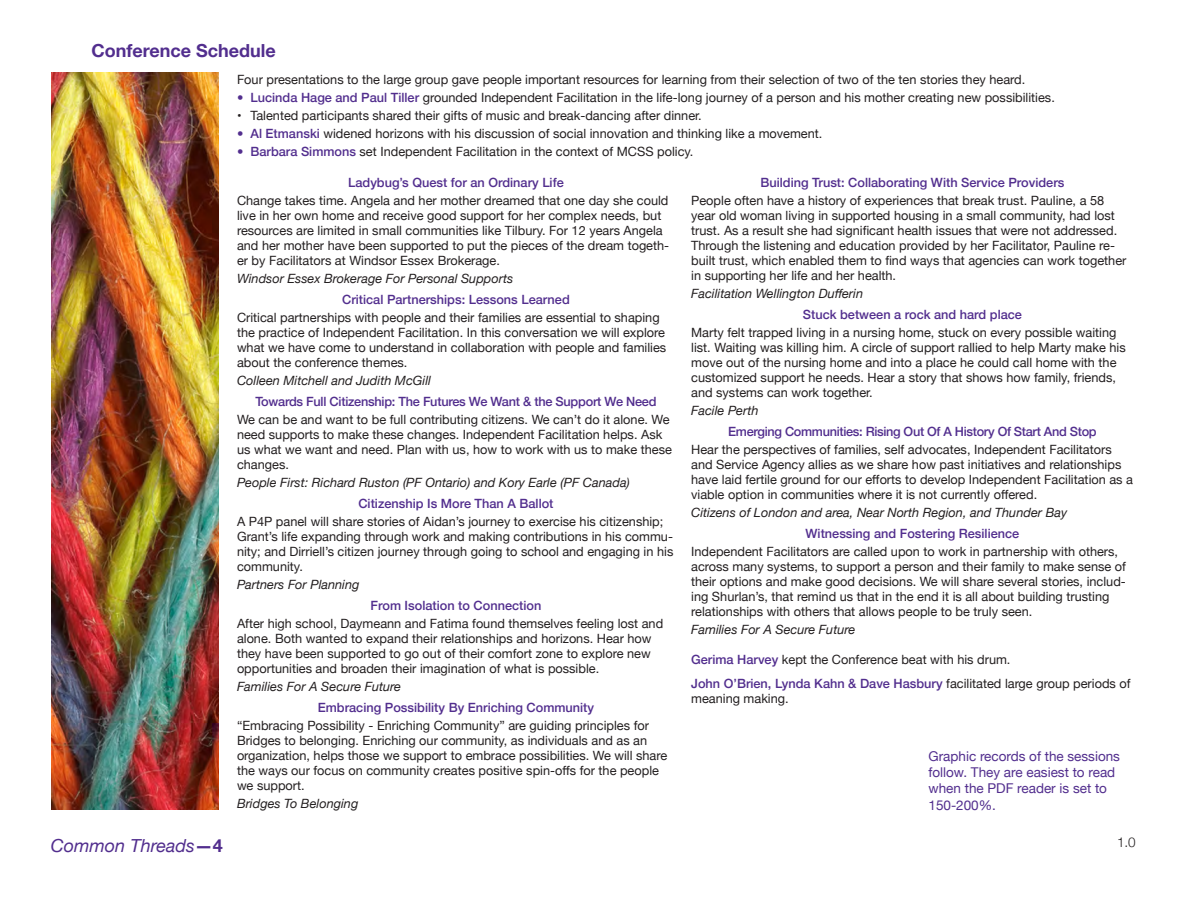
<style>
.page{position:relative;width:1188px;height:918px;background:#fff}
.page>*{position:absolute;margin:0;border:0;box-sizing:border-box;transform-origin:0 0}
.Head{font:700 18px "Helvetica Neue";color:#522e8e}
.Sessions_body{font:italic 18px "Helvetica Neue";color:#522e8e}
.First{font:13.5px/16.2px "Helvetica Neue";color:#522e8e}
.t1{font:300 13.5px "Helvetica Neue";color:#231f20}
.Sessions_body-2{font:12.75px/15px "Helvetica Neue";color:#231f20}
.Sessions_presenter{font:italic 12.75px "Helvetica Neue";color:#231f20}
.Sessions_title{font:500 12.75px "Helvetica Neue";color:#522e8e}
.Sessions_title-2{font:500 12.75px "Helvetica Neue";letter-spacing:-.02em;color:#522e8e}
.Sessions_title-3{font:500 12.75px "Helvetica Neue";letter-spacing:-.025em;color:#522e8e}
.s1{font-weight:500;color:#522e8e}
.s2{font-weight:700;font-style:normal}
</style>
<div class="page">
<img style="left:51px;top:72px;width:168px;height:738px">
<p class="Head" style="left:91px;top:37px;width:186px">Conference Schedule</p>
<p class="Sessions_body-2" style="left:237px;top:73px;width:790px">Four presentations to the large group gave people important resources for learning from their selection of two of the ten stories they heard.</p>
<p class="Sessions_body-2" style="left:237px;top:91px;width:819px"><span class="s1">• Lucinda Hage and Paul Tiller</span> grounded Independent Facilitation in the life-long journey of a person and his mother creating new possibilities.</p>
<p class="Sessions_body-2" style="left:237px;top:109px;width:466px">• Talented participants shared their gifts of music and break-dancing after dinner.</p>
<p class="Sessions_body-2" style="left:237px;top:127px;width:587px"><span class="s1">• Al Etmanski</span> widened horizons with his discussion of social innovation and thinking like a movement.</p>
<p class="Sessions_body-2" style="left:237px;top:145px;width:458px"><span class="s1">• Barbara Simmons</span> set Independent Facilitation in the context of MCSS policy.</p>
<p class="Sessions_body" style="left:51px;top:832px;width:173px">Common Threads<span class="s2">—4</span></p>
<p class="Sessions_title" style="left:348px;top:173px;width:217px">Ladybug’s Quest for an Ordinary Life</p>
<p class="Sessions_body-2" style="left:237px;top:194px;width:434px">Change takes time. Angela and her mother dreamed that one day she could live in her own home and receive good support for her complex needs, but resources are limited in small communities like Tilbury. For 12 years Angela and her mother have been supported to put the pieces of the dream togeth&shy;er by Facilitators at Windsor Essex Brokerage.</p>
<p class="Sessions_presenter" style="left:237px;top:270px;width:278px">Windsor Essex Brokerage For Personal Supports</p>
<p class="Sessions_title" style="left:342px;top:290px;width:229px">Critical Partnerships: Lessons Learned</p>
<p class="Sessions_body-2" style="left:237px;top:311px;width:431px">Critical partnerships with people and their families are essential to shaping the practice of Independent Facilitation. In this conversation we will explore what we have come to understand in collaboration with people and families about the conference themes.</p>
<p class="Sessions_presenter" style="left:237px;top:372px;width:196px">Colleen Mitchell and Judith McGill</p>
<p class="Sessions_title-2" style="left:255px;top:392px;width:403px">Towards Full Citizenship: The Futures We Want &amp; the Support We Need</p>
<p class="Sessions_body-2" style="left:237px;top:413px;width:436px">We can be and want to be full contributing citizens. We can’t do it alone. We need supports to make these changes. Independent Facilitation helps. Ask us what we want and need. Plan with us, how to work with us to make these changes.</p>
<p class="Sessions_presenter" style="left:237px;top:474px;width:394px">People First: Richard Ruston (PF Ontario) and Kory Earle (PF Canada)</p>
<p class="Sessions_title" style="left:358px;top:493px;width:197px">Citizenship Is More Than A Ballot</p>
<p class="Sessions_body-2" style="left:237px;top:515px;width:438px">A P4P panel will share stories of Aidan’s journey to exercise his citizenship; Grant’s life expanding through work and making contributions in his commu&shy;nity; and Dirriell’s citizen journey through going to school and engaging in his community.</p>
<p class="Sessions_presenter" style="left:237px;top:576px;width:124px">Partners For Planning</p>
<p class="Sessions_title" style="left:371px;top:595px;width:172px">From Isolation to Connection</p>
<p class="Sessions_body-2" style="left:237px;top:617px;width:428px">After high school, Daymeann and Fatima found themselves feeling lost and alone. Both wanted to expand their relationships and horizons. Hear how they have been supported to go out of their comfort zone to explore new opportunities and broaden their imagination of what is possible.</p>
<p class="Sessions_presenter" style="left:237px;top:678px;width:166px">Families For A Secure Future</p>
<p class="Sessions_title" style="left:318px;top:697px;width:278px">Embracing Possibility By Enriching Community</p>
<p class="Sessions_body-2" style="left:237px;top:719px;width:432px">“Embracing Possibility - Enriching Community” are guiding principles for Bridges to belonging. Enriching our community, as individuals and as an organization, helps those we support to embrace possibilities. We will share the ways our focus on community creates positive spin-offs for the people we support.</p>
<p class="Sessions_presenter" style="left:237px;top:795px;width:123px">Bridges To Belonging</p>
<p class="Sessions_title" style="left:760px;top:172px;width:306px">Building Trust: Collaborating With Service Providers</p>
<p class="Sessions_body-2" style="left:691px;top:193px;width:437px">People often have a history of experiences that break trust. Pauline, a 58 year old woman living in supported housing in a small community, had lost trust. As a result she had significant health issues that were not addressed.<br>Through the listening and education provided by her Facilitator, Pauline re&shy;built trust, which enabled them to find ways that agencies can work together in supporting her life and her health.</p>
<p class="Sessions_presenter" style="left:691px;top:284px;width:173px">Facilitation Wellington Dufferin</p>
<p class="Sessions_title" style="left:803px;top:304px;width:221px">Stuck between a rock and hard place</p>
<p class="Sessions_body-2" style="left:691px;top:325px;width:436px">Marty felt trapped living in a nursing home, stuck on every possible waiting list. Waiting was killing him. A circle of support rallied to help Marty make his move out of the nursing home and into a place he could call home with the customized support he needs. Hear a story that shows how family, friends, and systems can work together.</p>
<p class="Sessions_presenter" style="left:691px;top:401px;width:69px">Facile Perth</p>
<p class="Sessions_title-3" style="left:728px;top:421px;width:370px">Emerging Communities: Rising Out Of A History Of Start And Stop</p>
<p class="Sessions_body-2" style="left:691px;top:442px;width:443px">Hear the perspectives of families, self advocates, Independent Facilitators and Service Agency allies as we share how past initiatives and relationships have laid fertile ground for our efforts to develop Independent Facilitation as a viable option in communities where it is not currently offered.</p>
<p class="Sessions_presenter" style="left:691px;top:503px;width:377px">Citizens of London and area, Near North Region, and Thunder Bay</p>
<p class="Sessions_title" style="left:806px;top:523px;width:215px">Witnessing and Fostering Resilience</p>
<p class="Sessions_body-2" style="left:691px;top:544px;width:436px">Independent Facilitators are called upon to work in partnership with others, across many systems, to support a person and their family to make sense of their options and make good decisions. We will share several stories, includ&shy;ing Shurlan’s, that remind us that in the end it is all about building trusting relationships with others that allows people to be truly seen.</p>
<p class="Sessions_presenter" style="left:691px;top:620px;width:166px">Families For A Secure Future</p>
<p class="Sessions_body-2" style="left:691px;top:652px;width:321px"><span class="s1">Gerima Harvey</span> kept the Conference beat with his drum.</p>
<p class="Sessions_body-2" style="left:691px;top:676px;width:441px"><span class="s1">John O’Brien, Lynda Kahn &amp; Dave Hasbury</span> facilitated large group periods of meaning making.</p>
<p class="First" style="left:928px;top:749px;width:193px">Graphic records of the sessions follow. They are easiest to read when the PDF reader is set to<br>150-200%.</p>
<p class="t1" style="left:1117px;top:832px;width:20px">1.0</p>
</div>
